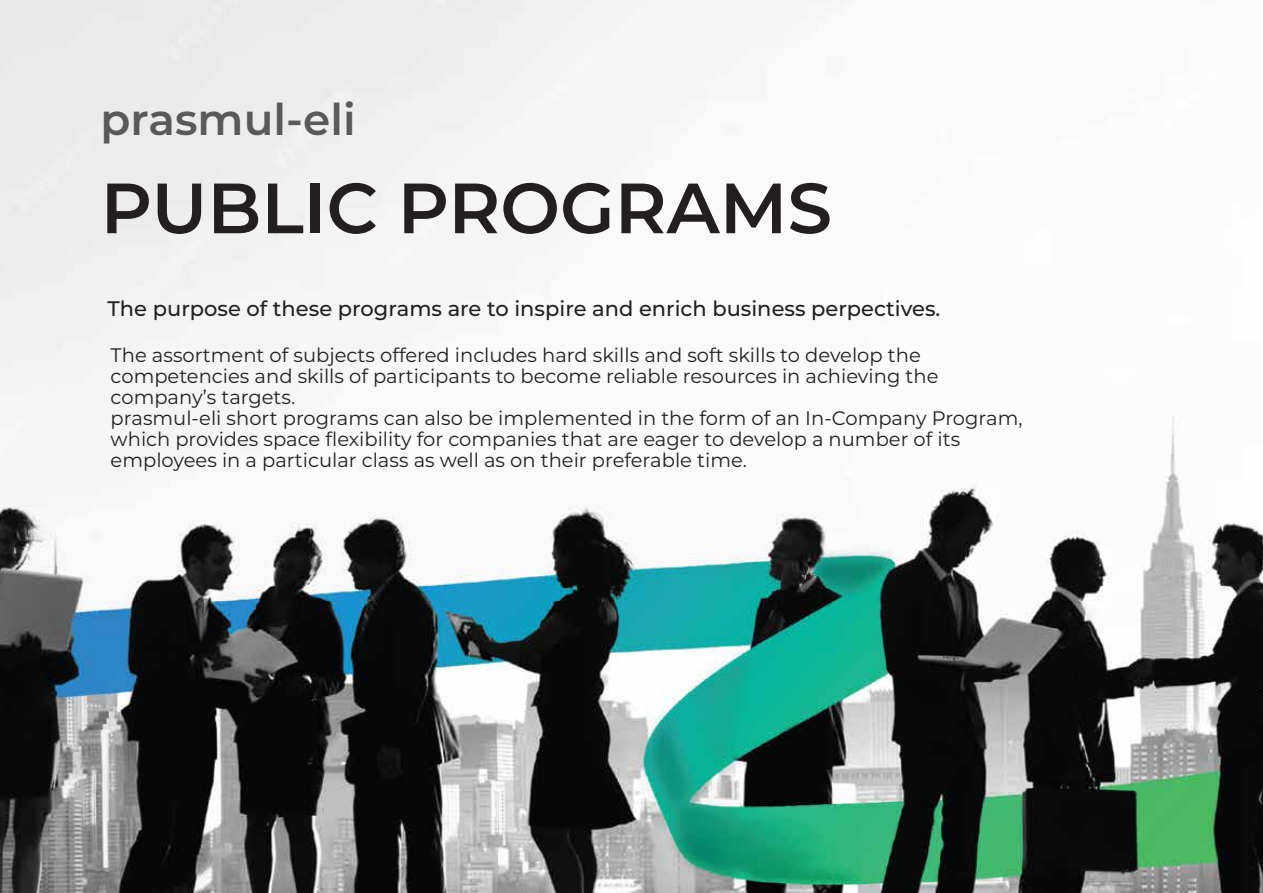
<style>
.page{position:relative;width:1263px;height:893px;background:#fff}
.page>*{position:absolute;margin:0;border:0;box-sizing:border-box;transform-origin:0 0}
.t1{font:600 70.95px "Montserrat";color:#231f20}
.t2{font:600 43.65px "Montserrat";color:#58595b}
.t3{font:500 21px "Montserrat";color:#231f20}
.t4{font:19.5px/21px "Montserrat";color:#231f20}
</style>
<div class="page">
<img style="left:0;top:0;width:1263px;height:893px">
<h2 class="t2" style="left:101px;top:88px;width:257px">prasmul-eli</h2>
<h1 class="t1" style="left:101px;top:158px;width:733px">PUBLIC PROGRAMS</h1>
<p class="t3" style="left:108px;top:294px;width:834px">The purpose of these programs are to inspire and enrich business perpectives.</p>
<p class="t4" style="left:111px;top:344px;width:913px">The assortment of subjects offered includes hard skills and soft skills to develop the competencies and skills of participants to become reliable resources in achieving the company’s targets.<br>prasmul-eli short programs can also be implemented in the form of an In-Company Program, which provides space flexibility for companies that are eager to develop a number of its employees in a particular class as well as on their preferable time.</p>
</div>
